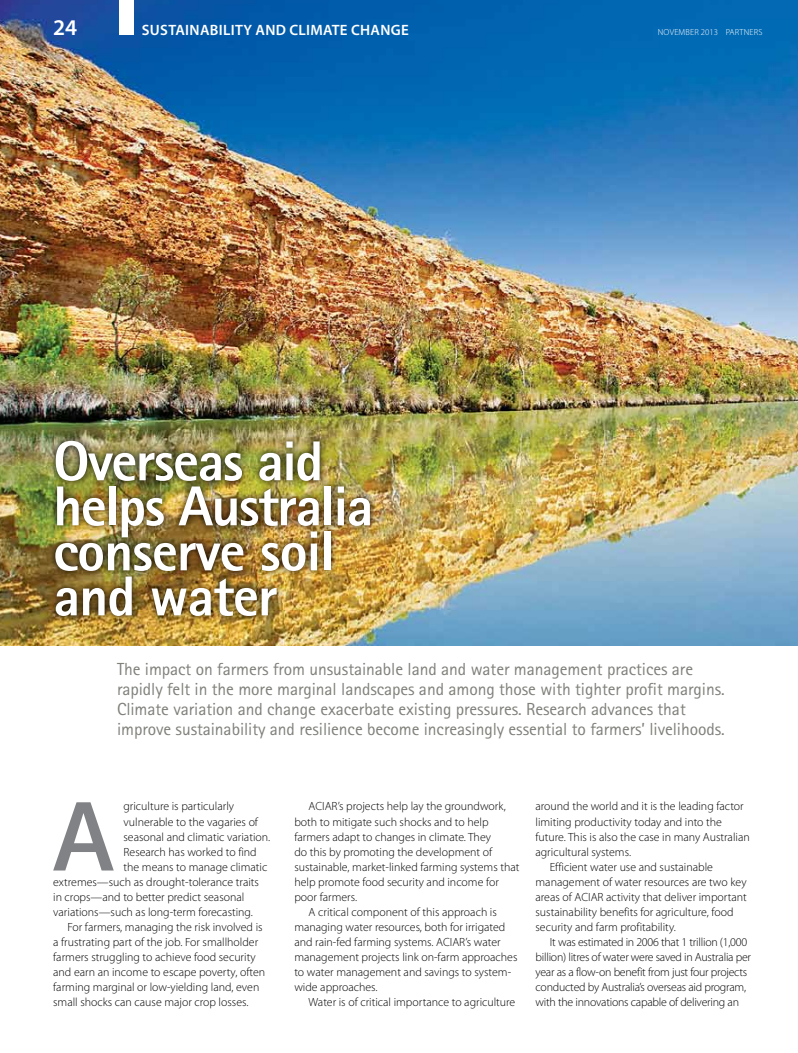
<style>
.page{position:relative;width:798px;height:1053px;background:#fff}
.page>*{position:absolute;margin:0;border:0;box-sizing:border-box;transform-origin:0 0}
._03_Body_Drop_Cap__5{font:800 98.88px "Rotis Sans Serif";color:#808285}
._01_Heading_big{font:800 56.25px/45px "Rotis Sans Serif";letter-spacing:-.03em;color:#fff}
.t1{font:600 22.5px "Myriad Pro";color:#fff}
._02_Precede{font:17.5px/20px "Rotis Sans Serif";letter-spacing:-.005em;color:#7e8079}
.t2{font:600 15px "Myriad Pro";letter-spacing:.02em;color:#fff}
._03_Body{font:300 11.88px/15px "Myriad Pro";color:#000}
._03_Body_Drop_Cap__5-2{font:300 11.88px "Myriad Pro";color:#000}
._03_Body-2{font:300 11.88px/15px "Myriad Pro";letter-spacing:-.02em;color:#000}
.t3{font:300 8.75px "Myriad Pro";letter-spacing:.02em;color:#fff}
</style>
<div class="page">
<img style="left:0;top:0;width:797px;height:645px">
<div style="left:119px;top:0;width:14px;height:35px;background:#fff"></div>
<img style="left:48px;top:433px;width:329px;height:190px">
<p class="t1" style="left:53px;top:13px;width:26px">24</p>
<p class="t2" style="left:142px;top:20px;width:268px">SUSTAINABILITY AND CLIMATE CHANGE</p>
<p class="t3" style="left:657px;top:26px;width:106px">NOVEMBER 2013 PARTNERS</p>
<p class="_01_Heading_big" style="left:53px;top:438px;width:322px">Overseas aid helps Australia conserve soil and water</p>
<p class="_02_Precede" style="left:117px;top:659px;width:609px">The impact on farmers from unsustainable land and water management practices are rapidly felt in the more marginal landscapes and among those with tighter profit margins.<br>Climate variation and change exacerbate existing pressures. Research advances that improve sustainability and resilience become increasingly essential to farmers’ livelihoods.</p>
<p class="_03_Body_Drop_Cap__5" style="left:53px;top:774px;width:62px">A</p>
<p class="_03_Body_Drop_Cap__5-2" style="left:123px;top:799px;width:112px">griculture is particularly</p>
<p class="_03_Body_Drop_Cap__5-2" style="left:123px;top:814px;width:136px">vulnerable to the vagaries of</p>
<p class="_03_Body_Drop_Cap__5-2" style="left:123px;top:829px;width:148px">seasonal and climatic variation.</p>
<p class="_03_Body_Drop_Cap__5-2" style="left:123px;top:844px;width:135px">Research has worked to find</p>
<p class="_03_Body_Drop_Cap__5-2" style="left:123px;top:859px;width:145px">the means to manage climatic</p>
<p class="_03_Body_Drop_Cap__5-2" style="left:53px;top:874px;width:207px">extremes—such as drought-tolerance traits</p>
<p class="_03_Body_Drop_Cap__5-2" style="left:53px;top:889px;width:192px">in crops—and to better predict seasonal</p>
<p class="_03_Body_Drop_Cap__5-2" style="left:53px;top:904px;width:201px">variations—such as long-term forecasting.</p>
<p class="_03_Body" style="left:53px;top:918px;width:213px;text-indent:14px">For farmers, managing the risk involved is a frustrating part of the job. For smallholder farmers struggling to achieve food security and earn an income to escape poverty, often farming marginal or low-yielding land, even small shocks can cause major crop losses.</p>
<p class="_03_Body" style="left:294px;top:798px;width:226px;text-indent:14px">ACIAR’s projects help lay the groundwork, both to mitigate such shocks and to help farmers adapt to changes in climate. They<br>do this by promoting the development of sustainable, market-linked farming systems that help promote food security and income for poor farmers.</p>
<p class="_03_Body" style="left:294px;top:903px;width:224px;text-indent:14px">A critical component of this approach is managing water resources, both for irrigated and rain-fed farming systems. ACIAR’s water management projects link on-farm approaches to water management and savings to system&shy;wide approaches.</p>
<p class="_03_Body" style="left:308px;top:993px;width:208px">Water is of critical importance to agriculture</p>
<p class="_03_Body" style="left:535px;top:798px;width:216px">around the world and it is the leading factor limiting productivity today and into the future. This is also the case in many Australian agricultural systems.</p>
<p class="_03_Body" style="left:535px;top:858px;width:213px;text-indent:14px">Efficient water use and sustainable management of water resources are two key areas of ACIAR activity that deliver important sustainability benefits for agriculture, food security and farm profitability.</p>
<p class="_03_Body-2" style="left:535px;top:933px;width:217px;text-indent:14px">It was estimated in 2006 that 1 trillion (1,000 billion) litres of water were saved in Australia per year as a flow-on benefit from just four projects conducted by Australia’s overseas aid program, with the innovations capable of delivering an</p>
</div>
